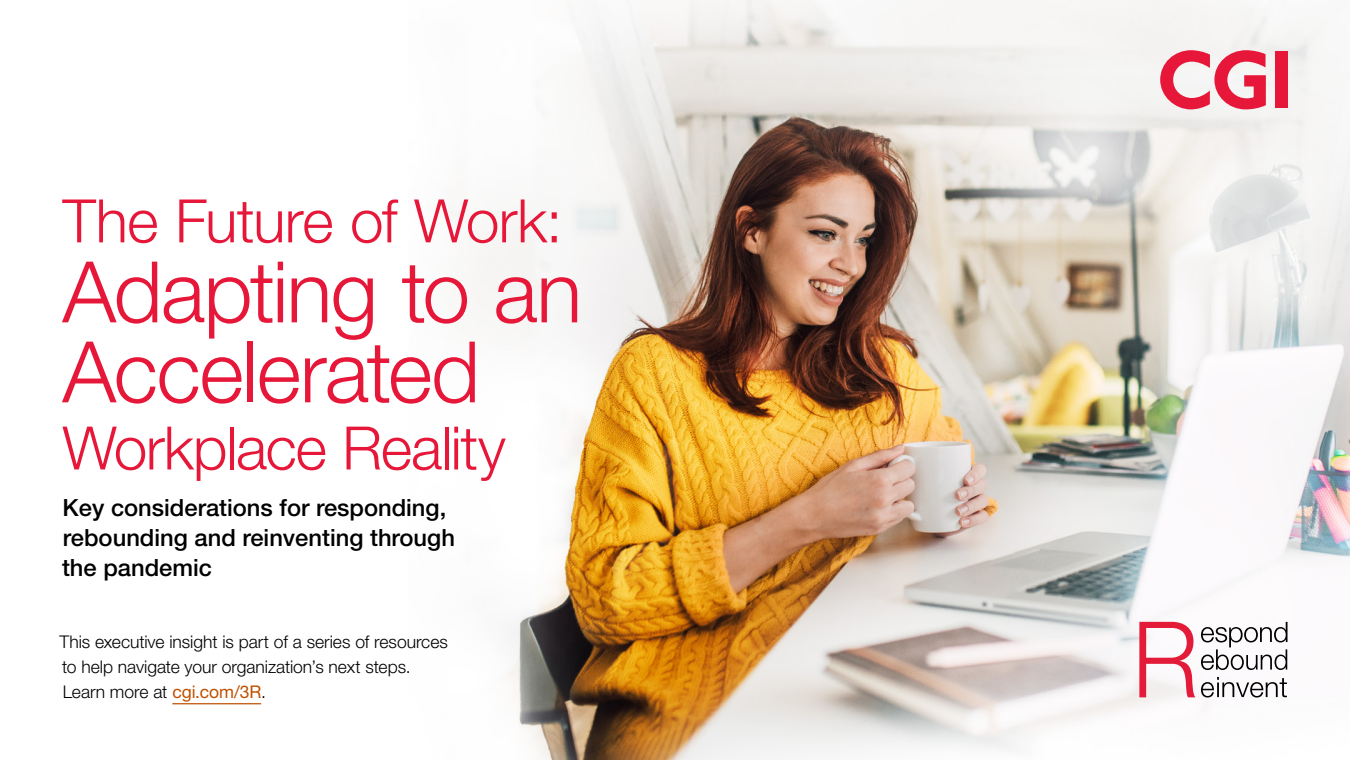
<style>
.page{position:relative;width:1350px;height:760px;background:#fff}
.page>*{position:absolute;margin:0;border:0;box-sizing:border-box;transform-origin:0 0}
.t1{font:300 85px/80px "Helvetica Neue LT Pro";letter-spacing:-.02em;color:#e61739}
.t2{font:300 60px "Helvetica Neue LT Pro";letter-spacing:-.02em;color:#e61739}
.t3{font:500 23.75px/30px "Helvetica Neue LT Pro";color:#000}
.t4{font:300 17.5px/25px "Helvetica Neue LT Pro";letter-spacing:-.005em;color:#000}
.s1{font-weight:400;color:#c15000}
</style>
<div class="page">
<img style="left:453px;top:0;width:897px;height:760px">
<svg style="left:1160px;top:50px;width:106px;height:59px"></svg>
<div style="left:1275px;top:51px;width:13px;height:57px;background:#e61738"></div>
<hr style="left:172px;top:703px;width:89px;height:1px;background:#c15000">
<svg style="left:1139px;top:622px;width:56px;height:75px"></svg>
<svg style="left:1201px;top:622px;width:87px;height:48px"></svg>
<svg style="left:1201px;top:677px;width:86px;height:21px"></svg>
<h2 class="t2" style="left:62px;top:184px;width:502px">The Future of Work:</h2>
<h1 class="t1" style="left:62px;top:250px;width:521px">Adapting to an<br>Accelerated</h1>
<h2 class="t2" style="left:62px;top:411px;width:445px">Workplace Reality</h2>
<h3 class="t3" style="left:62px;top:492px;width:394px">Key considerations for responding, rebounding and reinventing through the pandemic</h3>
<p class="t4" style="left:60px;top:628px;width:390px">This executive insight is part of a series of resources to help navigate your organization’s next steps.<br>Learn more at <span class="s1">cgi.com/3R</span>.</p>
</div>
